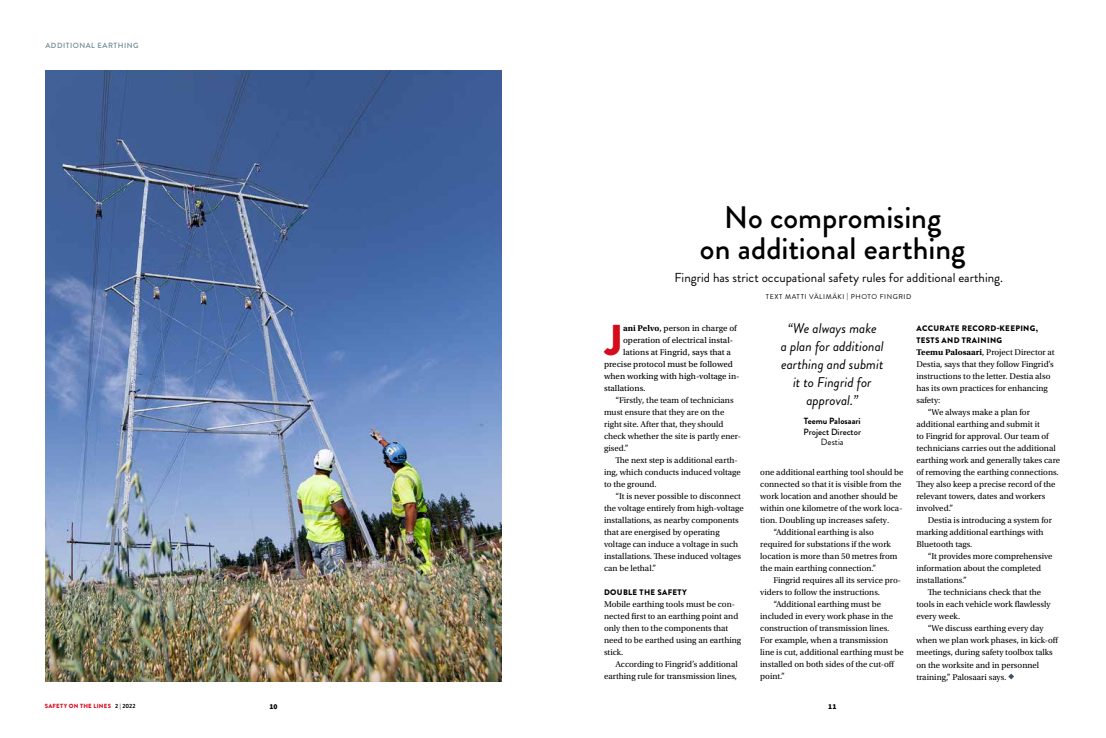
<style>
.page{position:relative;width:1106px;height:738px;background:#fff}
.page>*{position:absolute;margin:0;border:0;box-sizing:border-box;transform-origin:0 0}
.t1{font:900 43.1px "Brandon Grotesque";color:#d50c1b}
.t2{font:500 31px/31px "Brandon Grotesque";color:#000;text-align:center}
.t3{font:italic 14px/18px "Brandon Grotesque";color:#000;text-align:center}
.t4{font:13px "Brandon Grotesque";color:#000}
.t5{font:500 9px "Brandon Grotesque";color:#000}
.t6{font:700 9px "Brandon Grotesque";color:#000}
.t7{font:9px "Brandon Grotesque";color:#000}
.t8{font:8.8px/12px "Utopia Std";color:#000}
.t9{font:8.8px "Utopia Std Capt";color:#000}
.t10{font:900 8px/12px "Brandon Grotesque";letter-spacing:.04em;color:#000}
.t11{font:500 7.5px "Brandon Grotesque";letter-spacing:.07em;color:#69838e}
.t12{font:900 7.5px "Source Sans Pro";color:#000}
.t13{font:7px "Brandon Grotesque";letter-spacing:.08em;color:#000}
.t14{font:900 6px "Brandon Grotesque";letter-spacing:.045em;color:#d50c1b}
.s1{font-weight:700;color:#000}
.s2{font-family:"Utopia Std";font-weight:700}
.s3{font-weight:700}
</style>
<div class="page">
<svg style="left:1008px;top:673px;width:6px;height:6px"></svg>
<img style="left:45px;top:70px;width:457px;height:610px">
<p class="t11" style="left:45px;top:40px;width:95px">ADDITIONAL EARTHING</p>
<p class="t14" style="left:45px;top:701px;width:92px">SAFETY ON THE LINES <span class="s1">2 | 2022</span></p>
<h2 class="t2" style="left:700px;top:202px;width:267px">No compromising<br>on additional earthing</h2>
<h3 class="t4" style="left:674px;top:269px;width:330px">Fingrid has strict occupational safety rules for additional earthing.</h3>
<p class="t13" style="left:766px;top:292px;width:147px">TEXT MATTI VÄLIMÄKI | PHOTO FINGRID</p>
<h1 class="t1" style="left:605px;top:309px;width:20px">J</h1>
<p class="t9" style="left:623px;top:323px;width:115px"><span class="s2">ani Pelvo</span>, person in charge of</p>
<p class="t9" style="left:623px;top:335px;width:112px">operation of electrical instal-</p>
<p class="t9" style="left:623px;top:347px;width:109px">lations at Fingrid, says that a</p>
<p class="t9" style="left:604px;top:359px;width:130px">precise protocol must be followed</p>
<p class="t9" style="left:604px;top:371px;width:137px">when working with high-voltage in-</p>
<p class="t9" style="left:604px;top:383px;width:43px">stallations.</p>
<p class="t8" style="left:604px;top:394px;width:138px;text-indent:11px">“Firstly, the team of technicians must ensure that they are on the right site. After that, they should check whether the site is partly ener&shy;gised.”</p>
<p class="t8" style="left:604px;top:454px;width:138px;text-indent:11px">The next step is additional earth&shy;ing, which conducts induced voltage to the ground.</p>
<p class="t8" style="left:604px;top:490px;width:141px;text-indent:11px">“It is never possible to disconnect the voltage entirely from high-voltage installations, as nearby components that are energised by operating voltage can induce a voltage in such installations. These induced voltages can be lethal.”</p>
<p class="t10" style="left:604px;top:586px;width:84px">DOUBLE THE SAFETY</p>
<p class="t8" style="left:604px;top:598px;width:139px">Mobile earthing tools must be con&shy;nected first to an earthing point and only then to the components that need to be earthed using an earthing stick.</p>
<p class="t8" style="left:604px;top:658px;width:135px;text-align:right">According to Fingrid’s additional earthing rule for transmission lines,</p>
<h3 class="t3" style="left:780px;top:319px;width:104px">“We always make<br>a plan for additional earthing and submit it to Fingrid for approval.”</h3>
<p class="t6" style="left:804px;top:414px;width:58px">Teemu Palosaari</p>
<p class="t5" style="left:803px;top:425px;width:59px">Project Director</p>
<p class="t7" style="left:821px;top:435px;width:24px">Destia</p>
<p class="t8" style="left:760px;top:466px;width:145px">one additional earthing tool should be</p>
<p class="t8" style="left:760px;top:478px;width:143px">connected so that it is visible from the</p>
<p class="t8" style="left:760px;top:490px;width:139px">work location and another should be</p>
<p class="t8" style="left:760px;top:502px;width:144px">within one kilometre of the work loca-</p>
<p class="t8" style="left:760px;top:514px;width:130px">tion. Doubling up increases safety.</p>
<p class="t8" style="left:773px;top:526px;width:102px">“Additional earthing is also</p>
<p class="t8" style="left:760px;top:538px;width:132px">required for substations if the work</p>
<p class="t8" style="left:760px;top:550px;width:139px">location is more than 50 metres from</p>
<p class="t8" style="left:760px;top:562px;width:117px">the main earthing connection.”</p>
<p class="t8" style="left:773px;top:574px;width:129px">Fingrid requires all its service pro-</p>
<p class="t8" style="left:760px;top:586px;width:121px">viders to follow the instructions.</p>
<p class="t8" style="left:773px;top:598px;width:109px">“Additional earthing must be</p>
<p class="t8" style="left:760px;top:610px;width:134px">included in every work phase in the</p>
<p class="t8" style="left:760px;top:622px;width:131px">construction of transmission lines.</p>
<p class="t8" style="left:760px;top:634px;width:129px">For example, when a transmission</p>
<p class="t8" style="left:760px;top:646px;width:145px">line is cut, additional earthing must be</p>
<p class="t8" style="left:760px;top:658px;width:136px">installed on both sides of the cut-off</p>
<p class="t8" style="left:760px;top:670px;width:26px">point.”</p>
<p class="t12" style="left:269px;top:700px;width:10px">10</p>
<p class="t12" style="left:828px;top:700px;width:10px">11</p>
<p class="t10" style="left:916px;top:322px;width:123px">ACCURATE RECORD-KEEPING,<br>TESTS AND TRAINING</p>
<p class="t8" style="left:916px;top:346px;width:140px"><span class="s3">Teemu Palosaari</span>, Project Director at</p>
<p class="t8" style="left:916px;top:358px;width:139px">Destia, says that they follow Fingrid’s</p>
<p class="t8" style="left:916px;top:370px;width:135px">instructions to the letter. Destia also</p>
<p class="t8" style="left:916px;top:382px;width:133px">has its own practices for enhancing</p>
<p class="t8" style="left:916px;top:394px;width:25px">safety:</p>
<p class="t8" style="left:927px;top:406px;width:104px">“We always make a plan for</p>
<p class="t8" style="left:916px;top:418px;width:125px">additional earthing and submit it</p>
<p class="t8" style="left:916px;top:430px;width:134px">to Fingrid for approval. Our team of</p>
<p class="t8" style="left:916px;top:442px;width:141px">technicians carries out the additional</p>
<p class="t8" style="left:916px;top:454px;width:145px">earthing work and generally takes care</p>
<p class="t8" style="left:916px;top:466px;width:144px">of removing the earthing connections.</p>
<p class="t8" style="left:916px;top:478px;width:141px">They also keep a precise record of the</p>
<p class="t8" style="left:916px;top:490px;width:131px">relevant towers, dates and workers</p>
<p class="t8" style="left:916px;top:502px;width:39px">involved.”  </p>
<p class="t8" style="left:927px;top:514px;width:126px">Destia is introducing a system for</p>
<p class="t8" style="left:916px;top:526px;width:129px">marking additional earthings with</p>
<p class="t8" style="left:916px;top:538px;width:58px">Bluetooth tags.  </p>
<p class="t8" style="left:927px;top:550px;width:126px">“It provides more comprehensive</p>
<p class="t8" style="left:916px;top:562px;width:126px">information about the completed</p>
<p class="t8" style="left:916px;top:574px;width:52px">installations.”</p>
<p class="t8" style="left:927px;top:586px;width:115px">The technicians check that the</p>
<p class="t8" style="left:916px;top:598px;width:136px">tools in each vehicle work flawlessly</p>
<p class="t8" style="left:916px;top:610px;width:45px">every week.</p>
<p class="t8" style="left:927px;top:622px;width:117px">“We discuss earthing every day</p>
<p class="t8" style="left:916px;top:634px;width:144px">when we plan work phases, in kick-off</p>
<p class="t8" style="left:916px;top:646px;width:138px">meetings, during safety toolbox talks</p>
<p class="t8" style="left:916px;top:658px;width:124px">on the worksite and in personnel</p>
<p class="t8" style="left:916px;top:670px;width:91px">training,” Palosaari says.</p>
</div>
